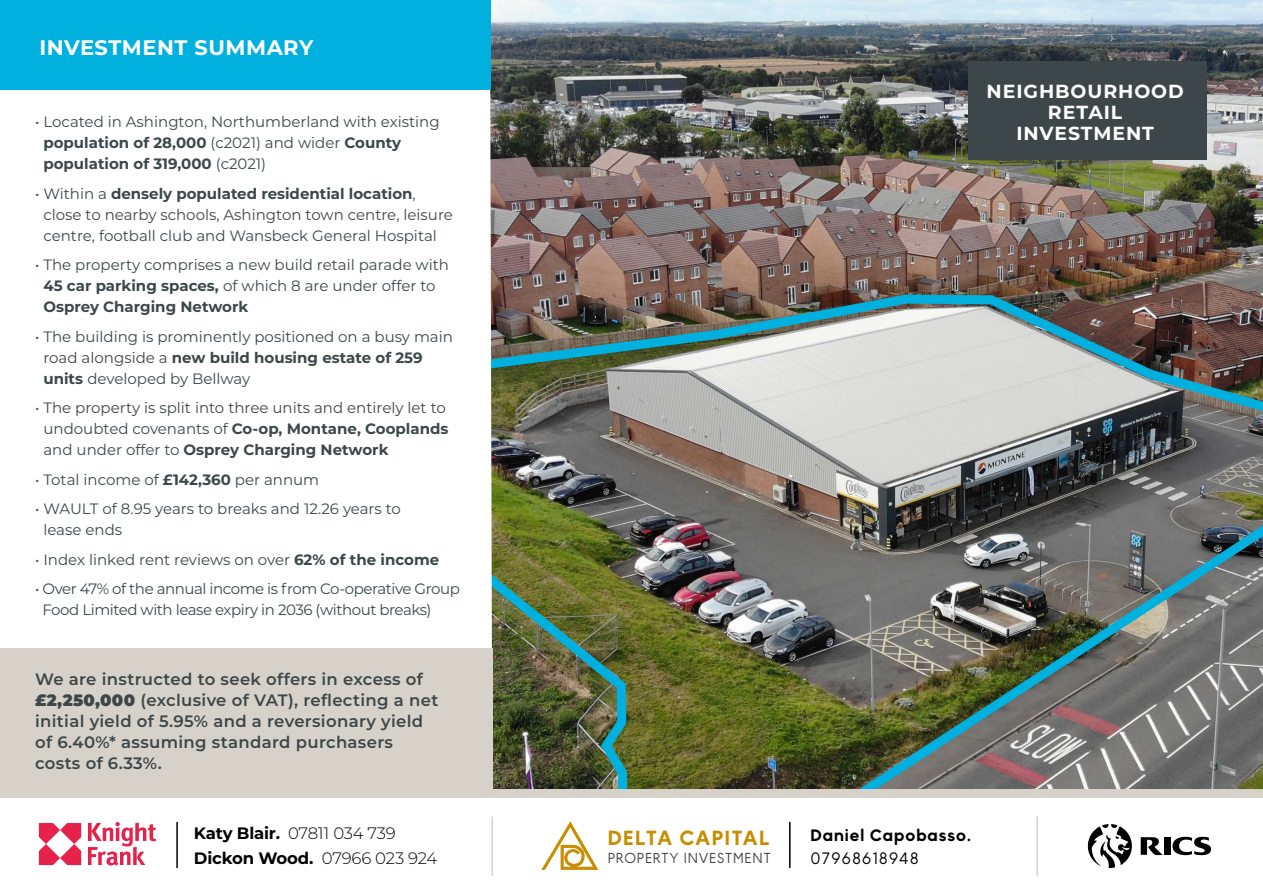
<style>
.page{position:relative;width:1263px;height:893px;background:#fff}
.page>*{position:absolute;margin:0;border:0;box-sizing:border-box;transform-origin:0 0}
.t1{font:700 21px "Montserrat";letter-spacing:.025em;color:#fff}
.t2{font:500 20.4px "MADE Okine Sans";letter-spacing:.07em;color:#c68d00}
.t3{font:700 18.9px/21px "Montserrat";letter-spacing:.05em;color:#fff;text-align:center}
.t4{font:600 16.5px/21px "Montserrat";letter-spacing:.02em;color:#3d474a}
.t5{font:300 16.5px/25.2px "Montserrat";letter-spacing:-.015em;color:#000}
.t6{font:500 16.5px "MADE Okine Sans";letter-spacing:.06em;color:#000}
.t7{font:300 16.5px "MADE Okine Sans";letter-spacing:.05em;color:#000}
.t8{font:15px/21px "Montserrat";color:#3d474a}
.t9{font:15px/21px "Montserrat";letter-spacing:-.03em;color:#3d474a}
.t10{font:300 14.4px "MADE Okine Sans";letter-spacing:.05em;color:#444042}
.s1{font-weight:700}
.s2{font-weight:900}
</style>
<div class="page">
<img style="left:492px;top:0;width:771px;height:290px">
<img style="left:492px;top:290px;width:771px;height:499px">
<div style="left:969px;top:62px;width:238px;height:98px;background:#3d474a"></div>
<svg style="left:1141px;top:837px;width:22px;height:18px"></svg>
<svg style="left:1172px;top:837px;width:40px;height:18px"></svg>
<div style="left:1164px;top:837px;width:6px;height:18px;background:#000"></div>
<svg style="left:1087px;top:824px;width:45px;height:44px"></svg>
<div style="left:0;top:648px;width:492px;height:149px;background:#d7d2c9"></div>
<svg style="left:39px;top:823px;width:42px;height:42px"></svg>
<svg style="left:88px;top:822px;width:68px;height:44px"></svg>
<hr style="left:176px;top:822px;width:2px;height:46px;background:#000">
<hr style="left:1036px;top:817px;width:2px;height:59px;background:#d7d2c9">
<hr style="left:492px;top:817px;width:1px;height:59px;background:#d7d2c9">
<div style="left:0;top:0;width:490px;height:90px;background:#00b0de"></div>
<div style="left:0;top:789px;width:1263px;height:8px;background:#d7d2c9"></div>
<svg style="left:542px;top:822px;width:56px;height:48px"></svg>
<hr style="left:789px;top:822px;width:1px;height:46px;background:#000">
<h1 class="t1" style="left:39px;top:33px;width:275px">INVESTMENT SUMMARY</h1>
<p class="t8" style="left:43px;top:111px;width:398px;text-indent:-8px">• Located in Ashington, Northumberland with existing <span class="s1">population of 28,000</span> (c2021) and wider <span class="s1">County population of 319,000</span> (c2021)</p>
<p class="t8" style="left:43px;top:182px;width:411px;text-indent:-8px">• Within a <span class="s1">densely populated residential location</span>, close to nearby schools, Ashington town centre, leisure centre, football club and Wansbeck General Hospital</p>
<p class="t8" style="left:43px;top:254px;width:407px;text-indent:-8px">• The property comprises a new build retail parade with<br><span class="s1">45 car parking spaces,</span> of which 8 are under offer to<br><span class="s1">Osprey Charging Network</span></p>
<p class="t8" style="left:43px;top:325px;width:411px;text-indent:-8px">• The building is prominently positioned on a busy main road alongside a <span class="s1">new build housing estate of 259 units</span> developed by Bellway</p>
<p class="t8" style="left:43px;top:397px;width:407px;text-indent:-8px">• The property is split into three units and entirely let to undoubted covenants of <span class="s1">Co-op, Montane, Cooplands </span>and under offer to <span class="s1">Osprey Charging Network</span></p>
<p class="t8" style="left:35px;top:468px;width:286px">• Total income of <span class="s1">£142,360</span> per annum</p>
<p class="t8" style="left:43px;top:498px;width:359px;text-indent:-8px">• WAULT of 8.95 years to breaks and 12.26 years to lease ends</p>
<p class="t8" style="left:35px;top:548px;width:406px">• Index linked rent reviews on over <span class="s1">62% of the income</span></p>
<p class="t9" style="left:43px;top:578px;width:419px;text-indent:-7px">• Over 47% of the annual income is from Co-operative Group<br>Food Limited with lease expiry in 2036 (without breaks)</p>
<p class="t4" style="left:35px;top:668px;width:405px">We are instructed to seek offers in excess of <span class="s2">£2,250,000</span> (exclusive of VAT), reflecting a net initial yield of 5.95% and a reversionary yield of 6.40%* assuming standard purchasers costs of 6.33%.</p>
<p class="t5" style="left:194px;top:820px;width:245px"><span class="s1">Katy Blair.</span> 07811 034 739<br><span class="s1">Dickon Wood.</span> 07966 023 924</p>
<p class="t3" style="left:986px;top:79px;width:199px">NEIGHBOURHOOD<br>RETAIL<br>INVESTMENT</p>
<h2 class="t2" style="left:608px;top:826px;width:164px">DELTA CAPITAL</h2>
<p class="t10" style="left:608px;top:849px;width:165px">PROPERTY INVESTMENT</p>
<p class="t6" style="left:810px;top:825px;width:162px">Daniel Capobasso.</p>
<p class="t7" style="left:810px;top:848px;width:110px">07968618948</p>
</div>
